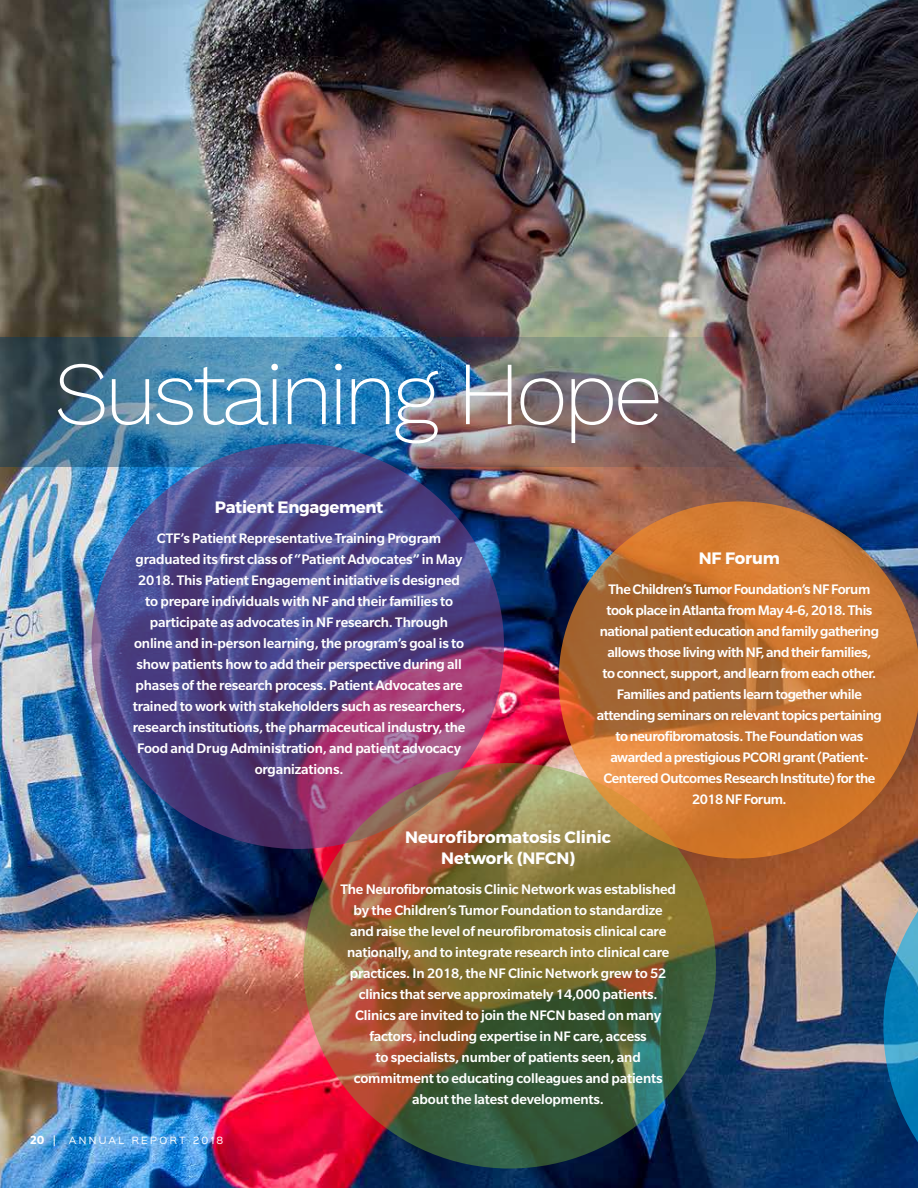
<style>
.page{position:relative;width:918px;height:1188px;background:#fff}
.page>*{position:absolute;margin:0;border:0;box-sizing:border-box;transform-origin:0 0}
.t1{font:200 90px "Work Sans";letter-spacing:-.05em;color:#fff}
.t2{font:700 16.5px/21px "Montserrat";letter-spacing:-.01em;color:#fff;text-align:center}
.t3{font:500 15px/21px "Slate Pro";letter-spacing:-.01em;color:#fff;text-align:center}
.t4{font:500 15px/21px "Slate Pro";letter-spacing:-.03em;color:#fff;text-align:center}
.t5{font:9px "Sinkin Sans 400";letter-spacing:.26em;color:#fff}
.s1{font-family:"Whitney";font-weight:700;font-size:12px}
.s2{font-family:"Whitney";font-weight:500;font-size:12px}
</style>
<div class="page">
<img style="left:0;top:0;width:918px;height:1188px">
<svg style="left:883px;top:858px;width:35px;height:330px;background:#2f6e96"></svg>
<img style="left:0;top:337px;width:754px;height:129px">
<svg style="left:92px;top:443px;width:412px;height:406px;background:#5e4484"></svg>
<svg style="left:303px;top:763px;width:413px;height:406px;background:#736338"></svg>
<svg style="left:559px;top:501px;width:359px;height:357px;background:#b26f39"></svg>
<h1 class="t1" style="left:54px;top:340px;width:611px">Sustaining Hope</h1>
<p class="t2" style="left:215px;top:497px;width:170px">Patient Engagement</p>
<p class="t3" style="left:133px;top:528px;width:334px">CTF’s Patient Representative Training Program graduated its first class of “Patient Advocates” in May 2018. This Patient Engagement initiative is designed to prepare individuals with NF and their families to participate as advocates in NF research. Through online and in-person learning, the program’s goal is to show patients how to add their perspective during all phases of the research process. Patient Advocates are trained to work with stakeholders such as researchers, research institutions, the pharmaceutical industry, the Food and Drug Administration, and patient advocacy organizations.</p>
<p class="t2" style="left:699px;top:548px;width:83px">NF Forum</p>
<p class="t4" style="left:597px;top:579px;width:286px">The Children’s Tumor Foundation’s NF Forum took place in Atlanta from May 4-6, 2018. This national patient education and family gathering allows those living with NF, and their families,<br>to connect, support, and learn from each other.<br>Families and patients learn together while attending seminars on relevant topics pertaining to neurofibromatosis. The Foundation was awarded a prestigious PCORI grant (Patient-Centered Outcomes Research Institute) for the 2018 NF Forum.</p>
<p class="t5" style="left:30px;top:1132px;width:195px"><span class="s1">20</span> <span class="s2">|</span> ANNUAL REPORT 2018</p>
<p class="t2" style="left:405px;top:827px;width:207px">Neurofibromatosis Clinic<br>Network (NFCN)</p>
<p class="t3" style="left:340px;top:879px;width:337px">The Neurofibromatosis Clinic Network was established by the Children’s Tumor Foundation to standardize and raise the level of neurofibromatosis clinical care nationally, and to integrate research into clinical care practices. In 2018, the NF Clinic Network grew to 52 clinics that serve approximately 14,000 patients.<br>Clinics are invited to join the NFCN based on many factors, including expertise in NF care, access<br>to specialists, number of patients seen, and commitment to educating colleagues and patients about the latest developments.</p>
</div>
